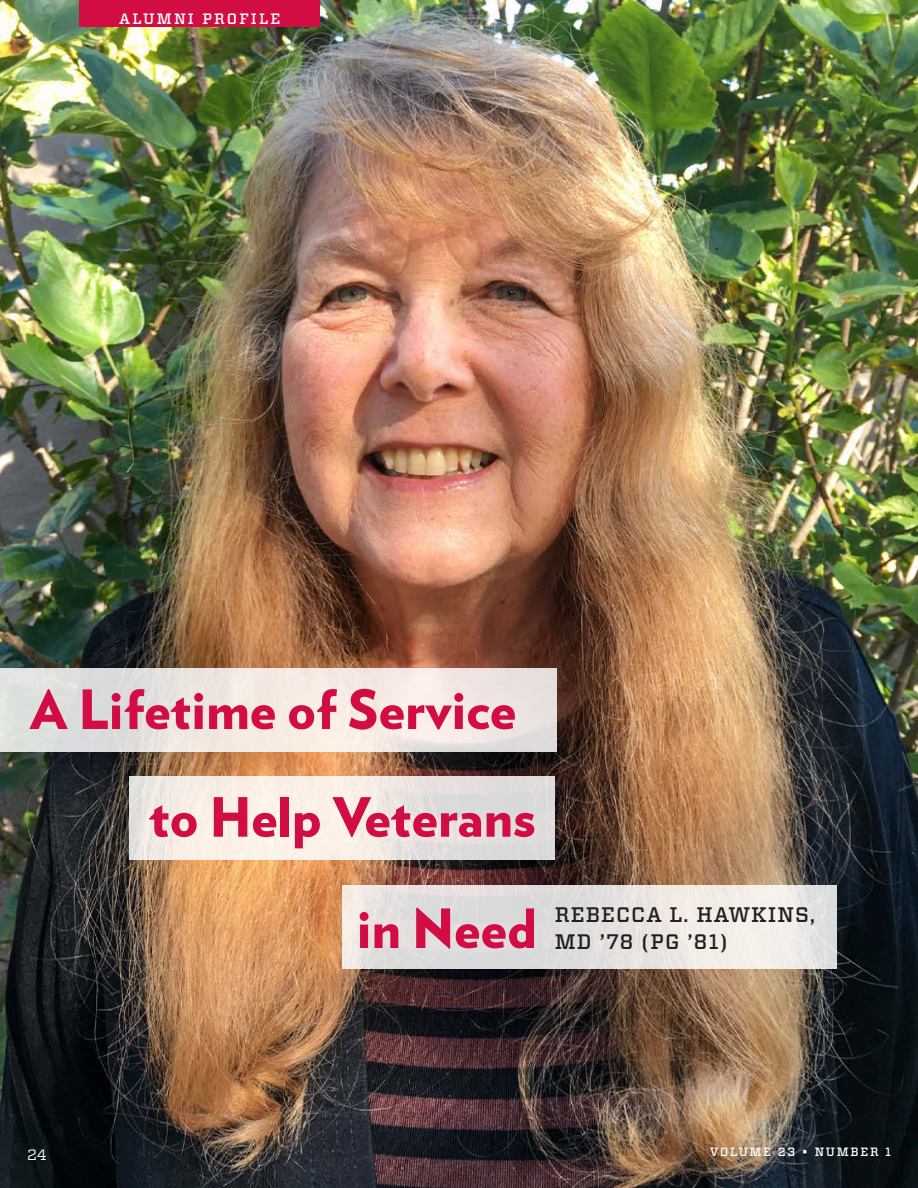
<style>
.page{position:relative;width:918px;height:1188px;background:#fff}
.page>*{position:absolute;margin:0;border:0;box-sizing:border-box;transform-origin:0 0}
.t1{font:900 54px "Verlag";color:#d20d44}
.t2{font:500 21px/27px "Vitesse";letter-spacing:.05em;color:#231f20}
.t3{font:500 15px "Vitesse";letter-spacing:.14em;color:#fff}
.t4{font:15px "Vitesse";color:#fff}
.t5{font:500 12px "Vitesse";letter-spacing:.14em;color:#fff}
</style>
<div class="page">
<img style="left:0;top:0;width:918px;height:1188px">
<div style="left:80px;top:0;width:240px;height:27px;background:#d20d44"></div>
<svg style="left:0;top:669px;width:557px;height:83px;background:#ece5e1"></svg>
<svg style="left:130px;top:776px;width:425px;height:83px;background:#efe7e2"></svg>
<svg style="left:342px;top:886px;width:494px;height:83px;background:#e6e3e0"></svg>
<p class="t3" style="left:119px;top:9px;width:162px">ALUMNI PROFILE</p>
<p class="t1" style="left:30px;top:665px;width:488px">A Lifetime of Service</p>
<p class="t1" style="left:149px;top:773px;width:388px">to Help Veterans</p>
<p class="t1" style="left:357px;top:884px;width:182px">in Need</p>
<p class="t2" style="left:555px;top:901px;width:262px">REBECCA L. HAWKINS,<br>MD ’78 (PG ’81)</p>
<p class="t4" style="left:27px;top:1144px;width:21px">24</p>
<p class="t5" style="left:710px;top:1144px;width:183px">VOLUME 23 • NUMBER 1</p>
</div>
